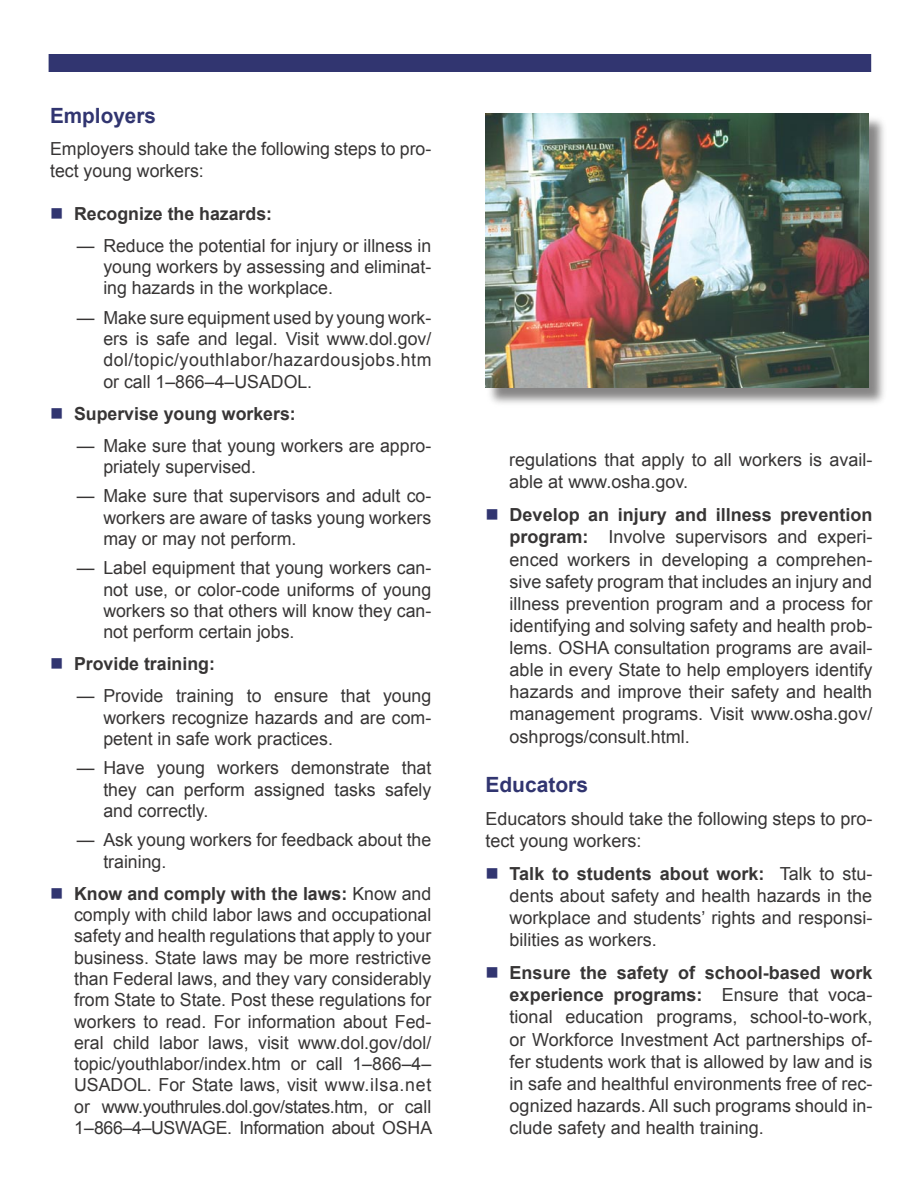
<style>
.page{position:relative;width:918px;height:1188px;background:#fff}
.page>*{position:absolute;margin:0;border:0;box-sizing:border-box;transform-origin:0 0}
.Heading_3-1{font:700 21px "Arial";color:#313570}
.Bullet_text_1-1{font:18px/22px "Arial";color:#373535;text-align:justify}
.Dash_1-2{font:18px/21.3px "Arial";color:#373535;text-align:justify}
.Dash_1-3{font:18px/21.3px "Arial";color:#373535;text-align:justify}
.Body_text{font:18px/21.3px "Arial";color:#373535}
.Bullet_text_1-1-2{font:700 18px "Arial";color:#373535}
.Bullet_text_1-2{font:700 18px "Arial";color:#373535}
.s1{color:#313570}
.s2{font-weight:700}
</style>
<div class="page">
<div style="left:486px;top:114px;width:401px;height:293px;background:#373535;opacity:.6"></div>
<img style="left:485px;top:113px;width:383px;height:274px">
<div style="left:49px;top:55px;width:821px;height:16px;background:#313570"></div>
<div style="left:49px;top:54px;width:822px;height:18px;border:2px solid #313570"></div>
<p class="Heading_3-1" style="left:50px;top:101px;width:107px">Employers</p>
<p class="Body_text" style="left:50px;top:138px;width:383px">Employers should take the following steps to pro&shy;tect young workers:</p>
<p class="Bullet_text_1-2" style="left:50px;top:201px;width:223px"><span class="s1">■</span> Recognize the hazards:</p>
<p class="Dash_1-2" style="left:103px;top:235px;width:330px;text-indent:-27px">— Reduce the potential for injury or illness in young workers by assessing and eliminat&shy;ing hazards in the workplace.</p>
<p class="Dash_1-3" style="left:103px;top:307px;width:330px;text-indent:-27px">— Make sure equipment used by young work&shy;ers is safe and legal. Visit www.dol.gov/ dol/topic/youthlabor/hazardousjobs.htm or call 1–866–4–USADOL.</p>
<p class="Bullet_text_1-1-2" style="left:50px;top:401px;width:247px"><span class="s1">■</span> Supervise young workers:</p>
<p class="Dash_1-2" style="left:103px;top:435px;width:330px;text-indent:-27px">— Make sure that young workers are appro&shy;priately supervised.</p>
<p class="Dash_1-2" style="left:103px;top:485px;width:330px;text-indent:-27px">— Make sure that supervisors and adult co&shy;workers are aware of tasks young workers may or may not perform.</p>
<p class="Dash_1-3" style="left:103px;top:557px;width:330px;text-indent:-27px">— Label equipment that young workers can&shy;not use, or color-code uniforms of young workers so that others will know they can&shy;not perform certain jobs.</p>
<p class="Bullet_text_1-1-2" style="left:50px;top:651px;width:166px"><span class="s1">■</span> Provide training:</p>
<p class="Dash_1-2" style="left:103px;top:685px;width:330px;text-indent:-27px">— Provide training to ensure that young workers recognize hazards and are com&shy;petent in safe work practices.</p>
<p class="Dash_1-2" style="left:103px;top:757px;width:330px;text-indent:-27px">— Have young workers demonstrate that they can perform assigned tasks safely and correctly.</p>
<p class="Dash_1-3" style="left:103px;top:829px;width:330px;text-indent:-27px">— Ask young workers for feedback about the training.</p>
<p class="Bullet_text_1-1" style="left:74px;top:883px;width:360px;line-height:21.3px;text-indent:-24px"><span class="s1">■</span> <span class="s2">Know and comply with the laws:</span> Know and comply with child labor laws and occupational safety and health regulations that apply to your business. State laws may be more restrictive than Federal laws, and they vary considerably from State to State. Post these regulations for workers to read. For information about Fed&shy;eral child labor laws, visit www.dol.gov/dol/ topic/youthlabor/index.htm or call 1–866–4– USADOL. For State laws, visit www.ilsa.net or www.youthrules.dol.gov/states.htm, or call 1–866–4–USWAGE. Information about OSHA</p>
<p class="Bullet_text_1-1" style="left:509px;top:449px;width:365px">regulations that apply to all workers is avail&shy;able at www.osha.gov.</p>
<p class="Bullet_text_1-1" style="left:510px;top:504px;width:364px;text-indent:-24px"><span class="s1">■</span> <span class="s2">Develop an injury and illness prevention program:</span> Involve supervisors and experi&shy;enced workers in developing a comprehen&shy;sive safety program that includes an injury and illness prevention program and a process for identifying and solving safety and health prob&shy;lems. OSHA consultation programs are avail&shy;able in every State to help employers identify hazards and improve their safety and health management programs. Visit www.osha.gov/ oshprogs/consult.html.</p>
<p class="Heading_3-1" style="left:485px;top:770px;width:104px">Educators</p>
<p class="Body_text" style="left:485px;top:807px;width:388px;line-height:22px">Educators should take the following steps to pro&shy;tect young workers:</p>
<p class="Bullet_text_1-1" style="left:510px;top:862px;width:364px;text-indent:-24px"><span class="s1">■</span> <span class="s2">Talk to students about work:</span> Talk to stu&shy;dents about safety and health hazards in the workplace and students’ rights and responsi&shy;bilities as workers.</p>
<p class="Bullet_text_1-1" style="left:510px;top:962px;width:364px;text-indent:-24px"><span class="s1">■</span> <span class="s2">Ensure the safety of school-based work experience programs:</span> Ensure that voca&shy;tional education programs, school-to-work, or Workforce Investment Act partnerships of&shy;fer students work that is allowed by law and is in safe and healthful environments free of rec&shy;ognized hazards. All such programs should in&shy;clude safety and health training.</p>
</div>
